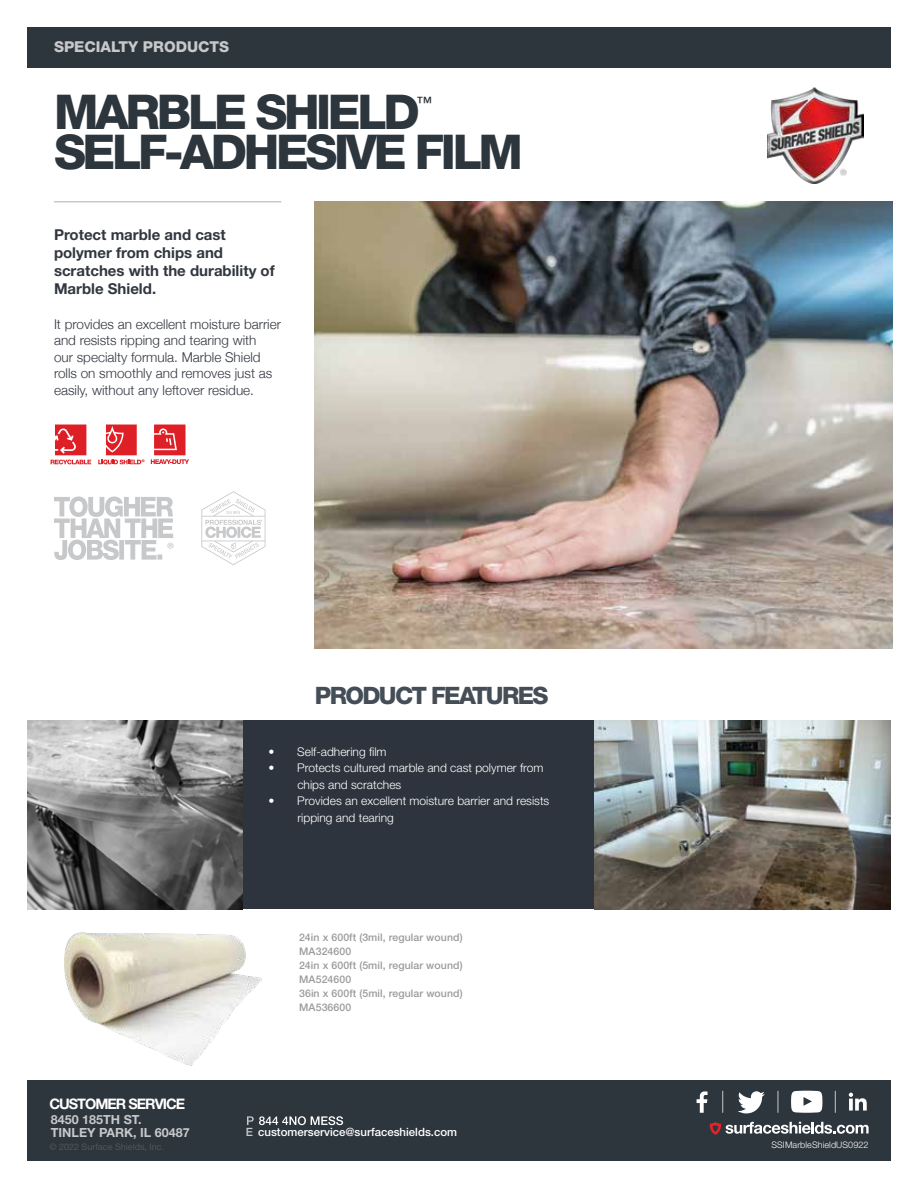
<style>
.page{position:relative;width:918px;height:1188px;background:#fff}
.page>*{position:absolute;margin:0;border:0;box-sizing:border-box;transform-origin:0 0}
.t1{font:800 48px "Helvetica Neue LT Pro";letter-spacing:-.07em;color:#2d353d}
.t2{font:800 24px "Helvetica Neue LT Pro";letter-spacing:-.07em;color:#454d57}
.t3{font:18px "Myriad Pro";color:#c7c8ca}
.t4{font:500 15.75px "Helvetica Neue LT Pro";color:#2d353d}
.t5{font:700 15px/18px "Helvetica Neue LT Pro";color:#32373f}
.t6{font:800 15px "Helvetica Neue LT Pro";color:#c7c8ca}
.t7{font:700 14.55px "Helvetica Neue LT Pro";letter-spacing:-.07em;color:#fff}
.t8{font:300 13.5px/16.5px "Helvetica Neue";color:#32373f}
.t9{font:700 12.6px/12.6px "Helvetica Neue LT Pro";color:#c7c8ca}
.t10{font:300 12px/16.5px "Helvetica Neue LT Pro";color:#fff}
.t11{font:500 11.4px "Helvetica Neue LT Pro";color:#fff}
.t12{font:500 10.5px/13.8px "Helvetica Neue LT Pro";letter-spacing:.01em;color:#9c9b9c}
.t13{font:9px "Helvetica Neue LT Pro";color:#565656}
.t14{font:300 9px "Helvetica Neue LT Pro";letter-spacing:.01em;color:#fff}
.s1{color:#c7c8ca}
</style>
<div class="page">
<div style="left:27px;top:27px;width:864px;height:41px;background:#2d353d"></div>
<div style="left:27px;top:1080px;width:864px;height:81px;background:#2d353d"></div>
<hr style="left:54px;top:201px;width:227px;height:1px;background:#c7c8ca">
<img style="left:768px;top:87px;width:96px;height:96px">
<svg style="left:54px;top:497px;width:119px;height:63px"></svg>
<div style="left:243px;top:720px;width:351px;height:189px;background:#2d343d"></div>
<img style="left:594px;top:720px;width:297px;height:189px">
<svg style="left:201px;top:491px;width:64px;height:74px"></svg>
<img style="left:65px;top:933px;width:196px;height:133px">
<img style="left:315px;top:202px;width:577px;height:446px">
<img style="left:27px;top:720px;width:216px;height:189px">
<svg style="left:247px;top:1116px;width:96px;height:9px"></svg>
<svg style="left:710px;top:1122px;width:159px;height:13px"></svg>
<svg style="left:697px;top:1091px;width:11px;height:22px"></svg>
<svg style="left:791px;top:1091px;width:31px;height:22px"></svg>
<svg style="left:738px;top:1091px;width:27px;height:22px"></svg>
<svg style="left:722px;top:1091px;width:1px;height:22px"></svg>
<svg style="left:778px;top:1091px;width:1px;height:22px"></svg>
<svg style="left:835px;top:1091px;width:1px;height:22px"></svg>
<svg style="left:51px;top:425px;width:40px;height:39px"></svg>
<svg style="left:151px;top:425px;width:38px;height:39px"></svg>
<svg style="left:849px;top:1093px;width:18px;height:18px"></svg>
<svg style="left:98px;top:425px;width:46px;height:40px"></svg>
<p class="t6" style="left:54px;top:38px;width:177px">SPECIALTY PRODUCTS</p>
<h1 class="t1" style="left:54px;top:83px;width:367px">MARBLE SHIELD</h1>
<p class="t4" style="left:417px;top:93px;width:17px">™</p>
<h1 class="t1" style="left:54px;top:124px;width:471px">SELF-ADHESIVE FILM</h1>
<p class="t5" style="left:54px;top:226px;width:222px">Protect marble and cast polymer from chips and scratches with the durability of<br>Marble Shield.</p>
<p class="t8" style="left:54px;top:315px;width:229px">It provides an excellent moisture barrier and resists ripping and tearing with<br>our specialty formula. Marble Shield rolls on smoothly and removes just as easily, without any leftover residue.</p>
<h3 class="t3" style="left:167px;top:538px;width:9px">®</h3>
<p class="t7" style="left:49px;top:1095px;width:137px">CUSTOMER SERVICE</p>
<p class="t9" style="left:51px;top:1113px;width:140px">8450 185TH ST.<br>TINLEY PARK, IL 60487</p>
<h2 class="t2" style="left:315px;top:681px;width:235px">PRODUCT FEATURES</h2>
<p class="t10" style="left:269px;top:743px;width:119px">• Self-adhering film</p>
<p class="t10" style="left:297px;top:760px;width:248px;text-indent:-29px">• Protects cultured marble and cast polymer from chips and scratches</p>
<p class="t10" style="left:297px;top:793px;width:253px;text-indent:-29px">• Provides an excellent moisture barrier and resists ripping and tearing</p>
<p class="t12" style="left:299px;top:931px;width:165px">24in x 600ft (3mil, regular wound)<br>MA324600<br>24in x 600ft (5mil, regular wound)<br>MA524600<br>36in x 600ft (5mil, regular wound)<br>MA536600</p>
<p class="t11" style="left:246px;top:1125px;width:213px"><span class="s1">E</span> customerservice@surfaceshields.com</p>
<p class="t13" style="left:49px;top:1142px;width:116px">© 2022 Surface Shields, Inc.</p>
<p class="t14" style="left:771px;top:1139px;width:99px">SSIMarbleShieldUS0922</p>
</div>
